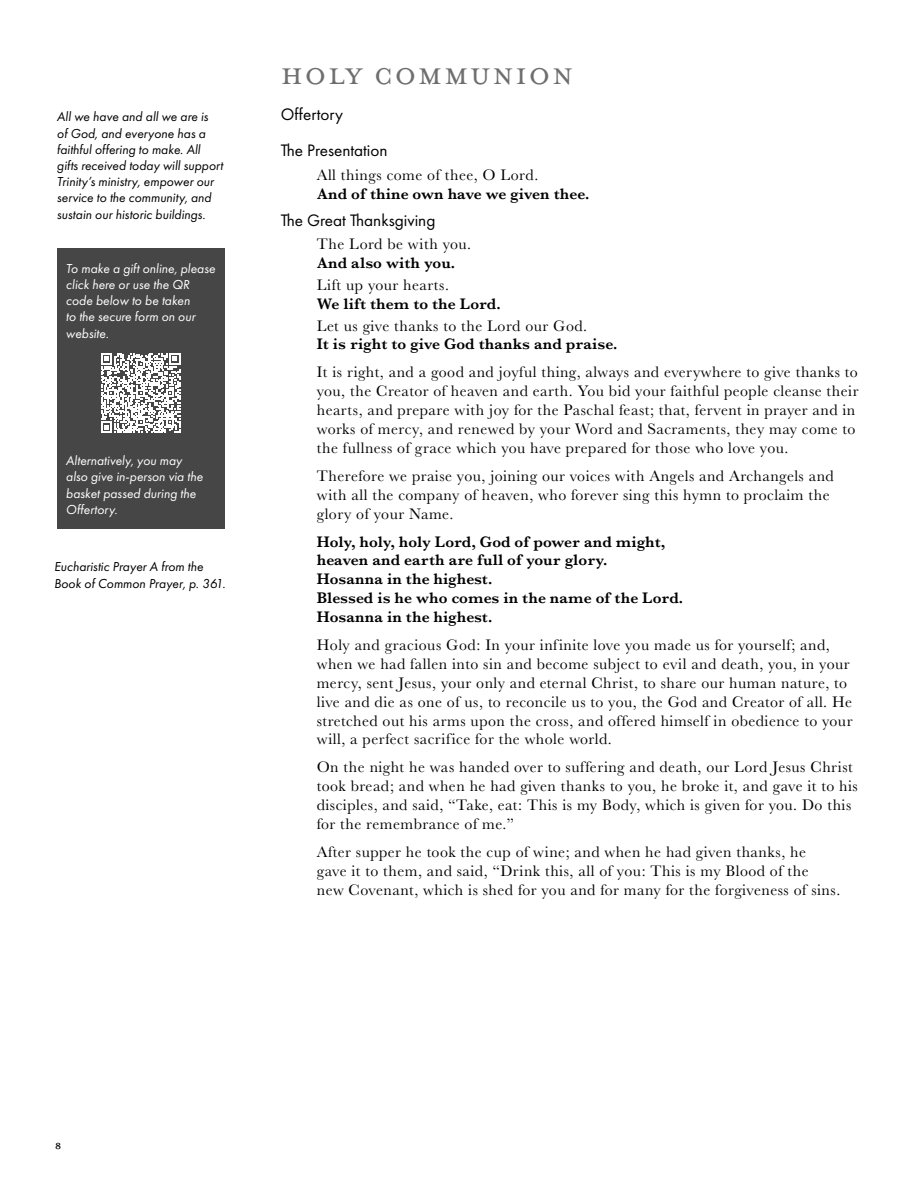
<style>
.page{position:relative;width:918px;height:1188px;background:#fff}
.page>*{position:absolute;margin:0;border:0;box-sizing:border-box;transform-origin:0 0}
.t1{font:36px "Mrs Eaves Petite Caps OT";letter-spacing:.05em;color:#6e6e6e}
.t2{font:18px "Mrs Eaves All Petite Caps OT";color:#000}
.t3{font:17.25px/36px "Futura PT";color:#000}
.t4{font:15.75px/18.9px "Baskerville No 2";letter-spacing:.03em;color:#000}
.t5{font:15.75px/18.9px "Baskerville No 2 Sem Bol";color:#000}
.t6{font:italic 13.5px/16.2px "Futura PT";color:#000}
.t7{font:italic 13.5px/16.2px "Futura PT";color:#fff}
</style>
<div class="page">
<div style="left:57px;top:248px;width:167px;height:281px;background:#464646"></div>
<svg style="left:101px;top:353px;width:79px;height:80px"></svg>
<p class="t6" style="left:57px;top:109px;width:168px">All we have and all we are is<br>of God, and everyone has a faithful offering to make. All gifts received today will support<br>Trinity’s ministry, empower our service to the community, and sustain our historic buildings.</p>
<p class="t7" style="left:66px;top:260px;width:151px">To make a gift online, please click here or use the QR code below to be taken<br>to the secure form on our website.</p>
<p class="t7" style="left:66px;top:452px;width:138px">Alternatively, you may also give in-person via the basket passed during the<br>Offertory.</p>
<p class="t6" style="left:54px;top:559px;width:173px">Eucharistic Prayer A from the<br>Book of Common Prayer, p. 361.</p>
<h1 class="t1" style="left:281px;top:54px;width:294px">HOLY COMMUNION</h1>
<p class="t3" style="left:281px;top:96px;width:108px">Offertory<br>The Presentation</p>
<p class="t4" style="left:317px;top:166px;width:223px">All things come of thee, O Lord.</p>
<p class="t5" style="left:317px;top:185px;width:274px">And of thine own have we given thee.</p>
<p class="t3" style="left:281px;top:202px;width:156px">The Great Thanksgiving</p>
<p class="t4" style="left:317px;top:235px;width:156px">The Lord be with you.</p>
<p class="t5" style="left:317px;top:254px;width:140px">And also with you.</p>
<p class="t4" style="left:317px;top:276px;width:134px">Lift up your hearts.</p>
<p class="t5" style="left:317px;top:295px;width:186px">We lift them to the Lord.</p>
<p class="t4" style="left:317px;top:316px;width:272px">Let us give thanks to the Lord our God.</p>
<p class="t5" style="left:317px;top:336px;width:302px">It is right to give God thanks and praise.</p>
<p class="t4" style="left:317px;top:363px;width:543px">It is right, and a good and joyful thing, always and everywhere to give thanks to you, the Creator of heaven and earth. You bid your faithful people cleanse their hearts, and prepare with joy for the Paschal feast; that, fervent in prayer and in works of mercy, and renewed by your Word and Sacraments, they may come to the fullness of grace which you have prepared for those who love you.</p>
<p class="t4" style="left:317px;top:467px;width:519px">Therefore we praise you, joining our voices with Angels and Archangels and with all the company of heaven, who forever sing this hymn to proclaim the glory of your Name.</p>
<p class="t5" style="left:317px;top:533px;width:368px">Holy, holy, holy Lord, God of power and might, heaven and earth are full of your glory.<br>Hosanna in the highest.<br>Blessed is he who comes in the name of the Lord.<br>Hosanna in the highest.</p>
<p class="t4" style="left:317px;top:636px;width:537px">Holy and gracious God: In your infinite love you made us for yourself; and, when we had fallen into sin and become subject to evil and death, you, in your mercy, sent Jesus, your only and eternal Christ, to share our human nature, to live and die as one of us, to reconcile us to you, the God and Creator of all. He stretched out his arms upon the cross, and offered himself in obedience to your will, a perfect sacrifice for the whole world.</p>
<p class="t4" style="left:317px;top:758px;width:543px">On the night he was handed over to suffering and death, our Lord Jesus Christ took bread; and when he had given thanks to you, he broke it, and gave it to his disciples, and said, “Take, eat: This is my Body, which is given for you. Do this for the remembrance of me.”</p>
<p class="t4" style="left:317px;top:843px;width:525px">After supper he took the cup of wine; and when he had given thanks, he<br>gave it to them, and said, “Drink this, all of you: This is my Blood of the<br>new Covenant, which is shed for you and for many for the forgiveness of sins.</p>
<p class="t2" style="left:55px;top:1134px;width:8px">8</p>
</div>
